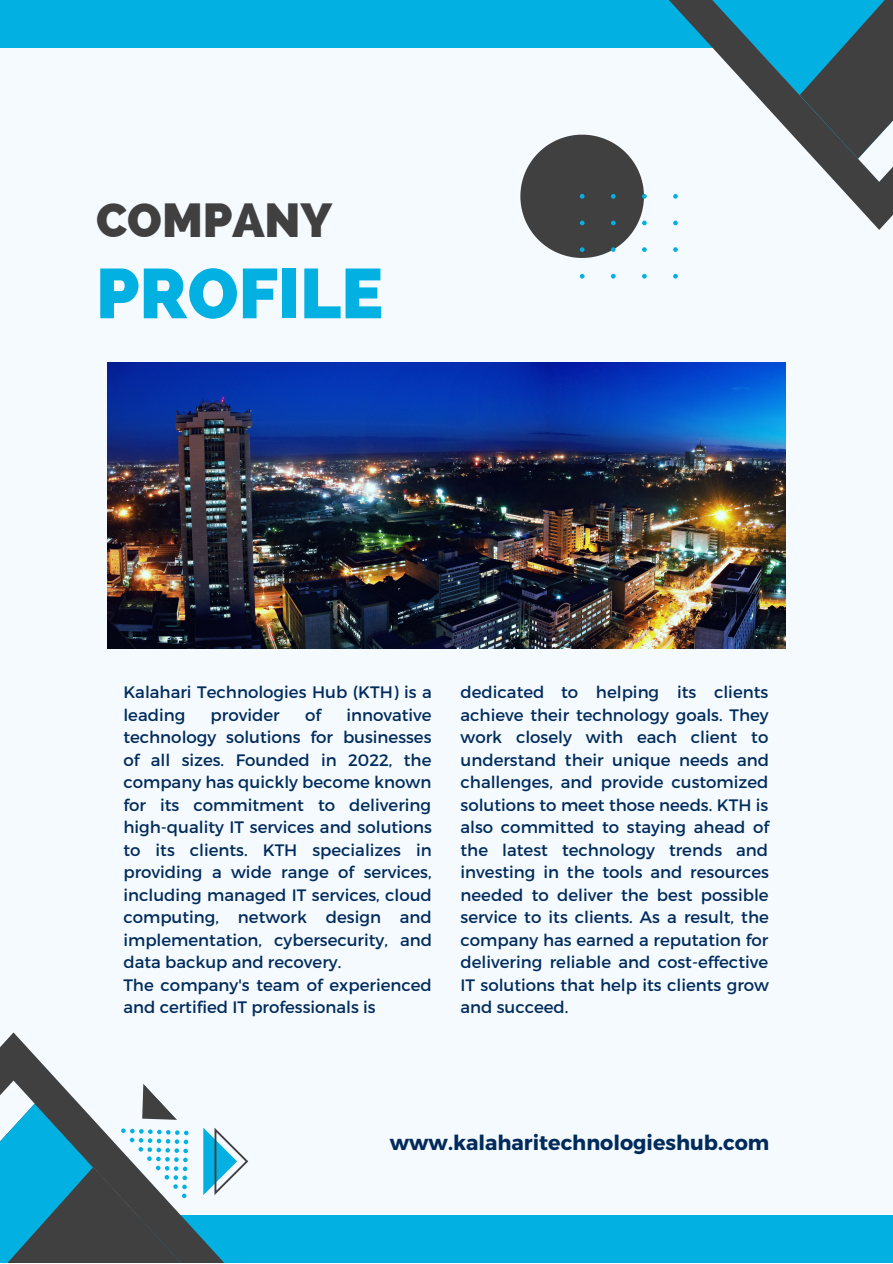
<style>
.page{position:relative;width:893px;height:1264px;background:#fff}
.page>*{position:absolute;margin:0;border:0;box-sizing:border-box;transform-origin:0 0}
.t1{font:800 70.05px "Raleway";color:#03b0e2}
.t2{font:800 47.85px "Raleway";color:#404041}
.t3{font:700 20.7px "Montserrat";color:#002b5b}
.t4{font:16.5px/22.5px "Montserrat";color:#002b5b}
</style>
<div class="page">
<div style="left:0;top:0;width:892px;height:1262px;background:#f5faff"></div>
<div style="left:0;top:0;width:892px;height:47px;background:#03b0e2"></div>
<svg style="left:622px;top:0;width:270px;height:230px"></svg>
<div style="left:0;top:1215px;width:892px;height:47px;background:#03b0e2"></div>
<svg style="left:0;top:1032px;width:249px;height:130px"></svg>
<svg style="left:0;top:1083px;width:248px;height:179px"></svg>
<img style="left:107px;top:362px;width:678px;height:287px">
<svg style="left:673px;top:194px;width:4px;height:5px"></svg>
<svg style="left:579px;top:274px;width:5px;height:4px"></svg>
<svg style="left:611px;top:274px;width:4px;height:4px"></svg>
<svg style="left:520px;top:135px;width:126px;height:123px"></svg>
<svg style="left:642px;top:274px;width:4px;height:4px"></svg>
<svg style="left:673px;top:220px;width:4px;height:5px"></svg>
<svg style="left:673px;top:247px;width:4px;height:5px"></svg>
<svg style="left:673px;top:274px;width:4px;height:4px"></svg>
<h2 class="t2" style="left:96px;top:192px;width:237px">COMPANY</h2>
<h1 class="t1" style="left:96px;top:252px;width:288px">PROFILE</h1>
<p class="t4" style="left:123px;top:680px;width:310px">Kalahari Technologies Hub (KTH) is a leading</p>
<p class="t4" style="left:123px;top:702px;width:310px;text-indent:223px">innovative technology solutions for businesses of all sizes. Founded in 2022, the company has quickly become known for its commitment to delivering high-quality IT services and solutions to its clients. KTH specializes in providing a wide range of services, including managed IT services, cloud computing, network design and implementation, cybersecurity, and data backup and recovery.<br>The company's team of experienced and certified IT professionals is</p>
<p class="t4" style="left:210px;top:702px;width:71px">provider</p>
<p class="t4" style="left:305px;top:702px;width:18px">of</p>
<p class="t4" style="left:460px;top:680px;width:310px;text-align:justify">dedicated to helping its clients achieve their technology goals. They work closely with each client to understand their unique needs and challenges, and provide customized solutions to meet those needs. KTH is also committed to staying ahead of the latest technology trends and investing in the tools and resources needed to deliver the best possible service to its clients. As a result, the company has earned a reputation for delivering reliable and cost-effective IT solutions that help its clients grow and succeed.</p>
<p class="t3" style="left:390px;top:1128px;width:381px">www.kalaharitechnologieshub.com</p>
</div>
